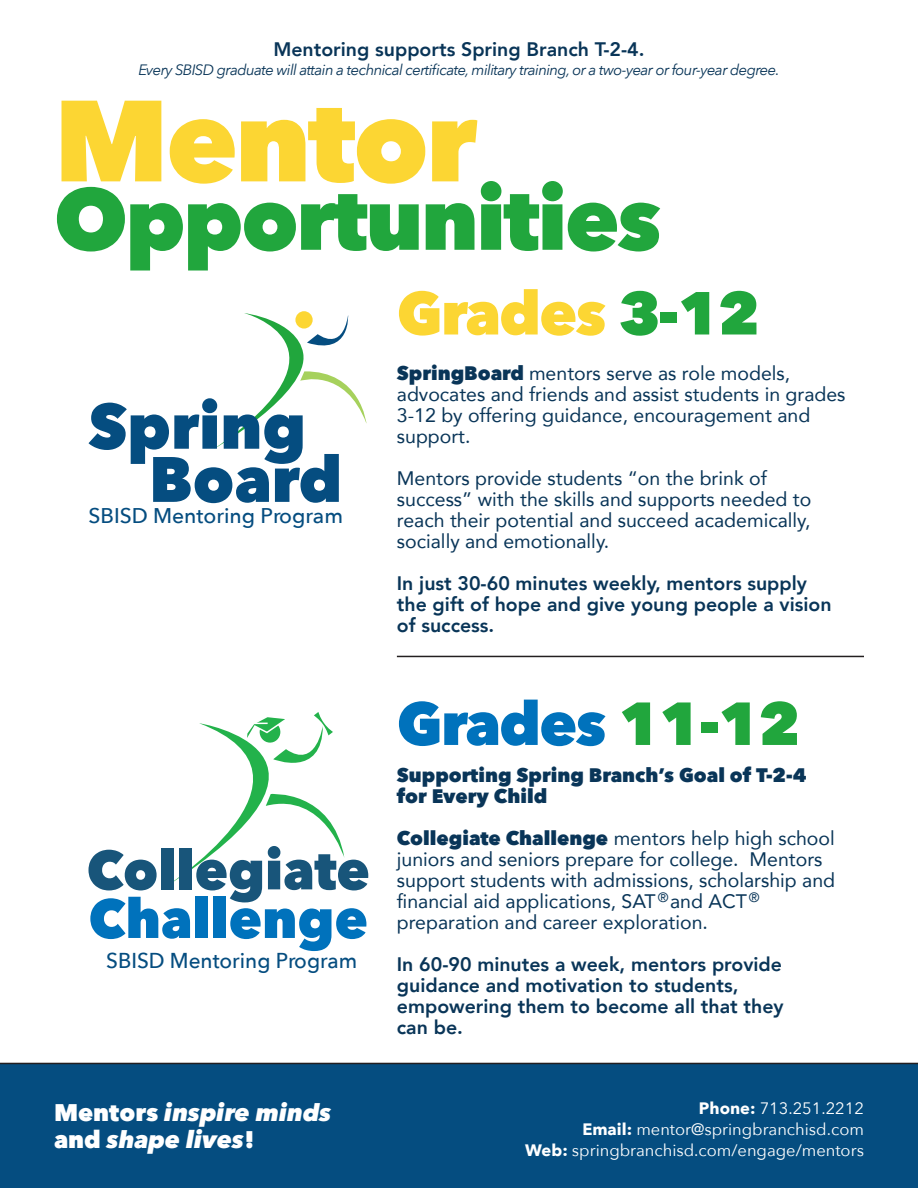
<style>
.page{position:relative;width:918px;height:1188px;background:#fff}
.page>*{position:absolute;margin:0;border:0;box-sizing:border-box;transform-origin:0 0}
.t1{font:800 114px "Avenir Next";letter-spacing:-.025em;color:#fcd633}
.t2{font:800 86.4px "Avenir Next";letter-spacing:-.025em;color:#21a63d}
.t3{font:800 63.3px "Avenir Next";color:#054d80}
.t4{font:800 60px "Avenir Next";letter-spacing:-.025em;color:#0072bc}
.t5{font:800 60px "Avenir Next";letter-spacing:-.025em;color:#fcd633}
.t6{font:800 54.6px "Avenir Next";color:#18557a}
.t7{font:800 54.6px "Avenir Next";color:#0072bc}
.t8{font:italic 800 24px "Avenir Next";color:#fff}
.t9{font:500 21.45px "Avenir Next";color:#054d80}
.t10{font:500 21.3px "Avenir Next";color:#054d80}
.t11{font:19.5px/21px "Avenir";color:#093558}
.t12{font:800 19.5px/21px "Avenir";color:#093558}
.t13{font:800 19.5px "Avenir Next";color:#093558}
.t14{font:16.5px "Avenir Next";color:#fff}
.t15{font:italic 15px "Avenir Next";letter-spacing:-.04em;color:#093558}
.t16{font:13.5px "Avenir";color:#093558}
.s1{font-style:normal}
.s2{color:#21a63d}
.s3{font-family:"Avenir Next";font-weight:800}
.s4{font-weight:700}
</style>
<div class="page">
<svg style="left:295px;top:311px;width:18px;height:18px"></svg>
<svg style="left:214px;top:313px;width:152px;height:136px"></svg>
<svg style="left:164px;top:712px;width:181px;height:176px"></svg>
<hr style="left:397px;top:656px;width:467px;height:1px;background:#231f20">
<div style="left:0;top:1063px;width:918px;height:125px;background:#054d80"></div>
<p class="t12" style="left:273px;top:38px;width:373px">Mentoring supports Spring Branch T-2-4.</p>
<p class="t15" style="left:138px;top:57px;width:643px">Every SBISD graduate will attain a technical certificate, military training, or a two-year or four-year degree.</p>
<p class="t1" style="left:54px;top:71px;width:424px">Mentor</p>
<p class="t2" style="left:54px;top:166px;width:609px">Opportunities</p>
<h3 class="t3" style="left:89px;top:387px;width:219px">Spring</h3>
<h3 class="t3" style="left:149px;top:440px;width:195px">Board</h3>
<p class="t10" style="left:89px;top:497px;width:256px">SBISD Mentoring Program</p>
<h3 class="t6" style="left:87px;top:836px;width:285px">Collegiate</h3>
<h3 class="t7" style="left:89px;top:885px;width:281px">Challenge</h3>
<p class="t9" style="left:106px;top:942px;width:253px">SBISD Mentoring Program</p>
<p class="t8" style="left:54px;top:1098px;width:279px"><span class="s1">Mentors</span> inspire minds</p>
<p class="t8" style="left:54px;top:1125px;width:202px"><span class="s1">and</span> shape lives<span class="s1">!</span></p>
<p class="t5" style="left:397px;top:276px;width:365px">Grades <span class="s2">3-12</span></p>
<p class="t11" style="left:397px;top:362px;width:450px"><span class="s3">SpringBoard</span> mentors serve as role models, advocates and friends and assist students in grades 3-12 by offering guidance, encouragement and support.</p>
<p class="t11" style="left:397px;top:467px;width:416px">Mentors provide students “on the brink of success” with the skills and supports needed to reach their potential and succeed academically, socially and emotionally.</p>
<p class="t12" style="left:397px;top:573px;width:436px">In just 30-60 minutes weekly, mentors supply the gift of hope and give young people a vision of success.</p>
<p class="t4" style="left:397px;top:687px;width:405px">Grades <span class="s2">11-12</span></p>
<p class="t13" style="left:397px;top:763px;width:411px">Supporting Spring Branch’s Goal of T-2-4</p>
<p class="t13" style="left:397px;top:784px;width:152px">for Every Child</p>
<p class="t11" style="left:397px;top:827px;width:440px"><span class="s3">Collegiate Challenge</span> mentors help high school juniors and seniors prepare for college. Mentors support students with admissions, scholarship and financial aid applications, SAT and ACT</p>
<p class="t11" style="left:397px;top:911px;width:313px">preparation and career exploration.</p>
<p class="t12" style="left:397px;top:953px;width:387px">In 60-90 minutes a week, mentors provide</p>
<p class="t12" style="left:397px;top:974px;width:343px">guidance and motivation to students,</p>
<p class="t12" style="left:397px;top:995px;width:388px">empowering them to become all that they</p>
<p class="t12" style="left:397px;top:1016px;width:68px">can be.</p>
<p class="t16" style="left:658px;top:886px;width:12px">®</p>
<p class="t16" style="left:749px;top:886px;width:12px">®</p>
<p class="t14" style="left:699px;top:1094px;width:167px"><span class="s4">Phone:</span> 713.251.2212</p>
<p class="t14" style="left:582px;top:1115px;width:283px"><span class="s4">Email:</span> mentor@springbranchisd.com</p>
<p class="t14" style="left:525px;top:1136px;width:340px"><span class="s4">Web:</span> springbranchisd.com/engage/mentors</p>
</div>
